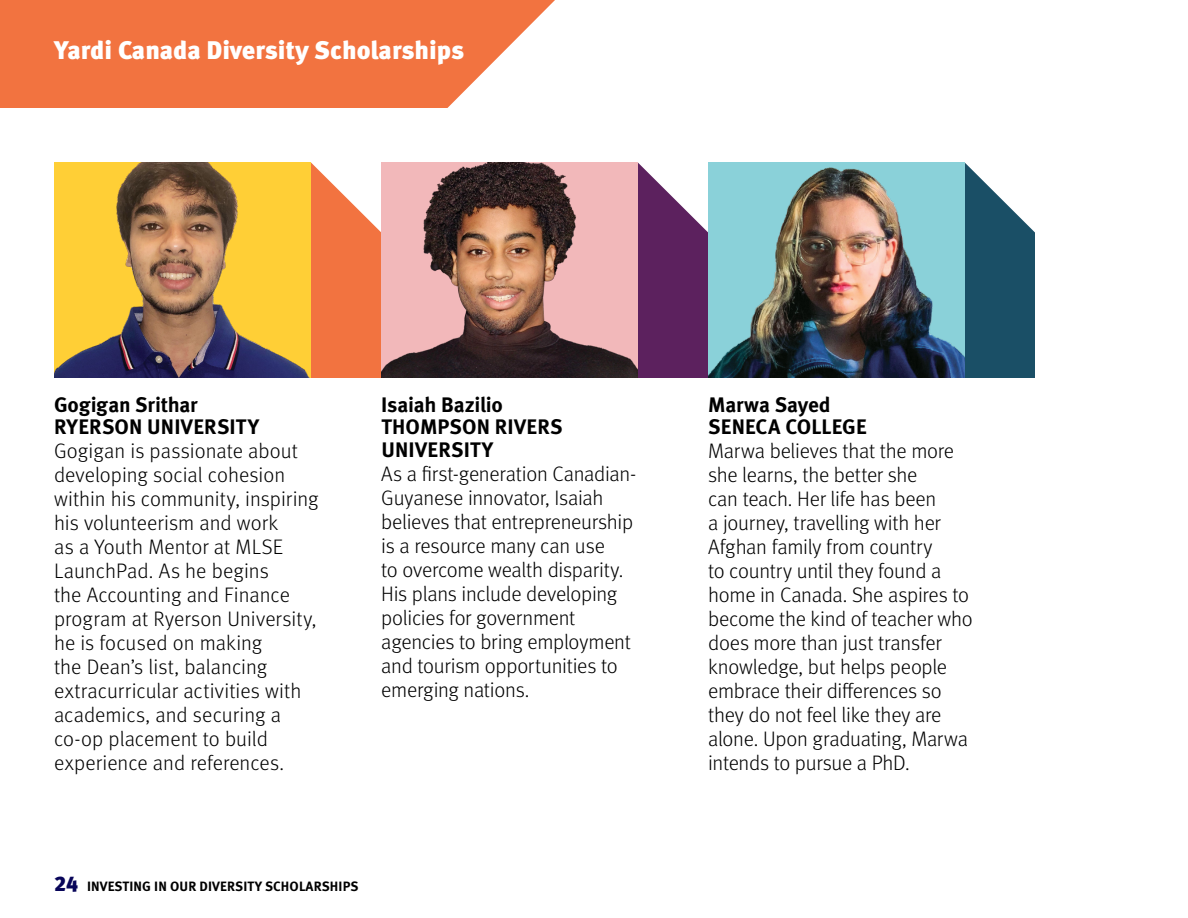
<style>
.page{position:relative;width:1188px;height:918px;background:#fff}
.page>*{position:absolute;margin:0;border:0;box-sizing:border-box;transform-origin:0 0}
.BC_1{font:900 25.5px "Meta Pro";letter-spacing:-.005em;color:#fff}
.BC_3{font:300 21px/24px "Meta Pro";letter-spacing:-.005em;color:#000}
.BC_3-2{font:700 21px/22.5px "Meta Pro";letter-spacing:.005em;color:#000}
.t1{font:700 13.5px "Meta Pro";letter-spacing:.01em;color:#000}
.s1{font-weight:900;font-size:21px;color:#080559}
</style>
<div class="page">
<svg style="left:0;top:0;width:555px;height:108px;background:#f38052"></svg>
<svg style="left:638px;top:162px;width:70px;height:216px"></svg>
<svg style="left:311px;top:162px;width:70px;height:216px"></svg>
<svg style="left:965px;top:163px;width:70px;height:215px"></svg>
<img style="left:381px;top:162px;width:257px;height:216px">
<img style="left:708px;top:162px;width:257px;height:216px">
<img style="left:54px;top:162px;width:256px;height:216px">
<p class="BC_1" style="left:54px;top:30px;width:412px">Yardi Canada Diversity Scholarships</p>
<p class="BC_3-2" style="left:54px;top:392px;width:207px">Gogigan Srithar<br>RYERSON UNIVERSITY</p>
<p class="BC_3" style="left:54px;top:438px;width:266px">Gogigan is passionate about developing social cohesion within his community, inspiring his volunteerism and work<br>as a Youth Mentor at MLSE<br>LaunchPad. As he begins<br>the Accounting and Finance program at Ryerson University, he is focused on making<br>the Dean’s list, balancing extracurricular activities with academics, and securing a co-op placement to build experience and references.</p>
<p class="BC_3-2" style="left:381px;top:392px;width:183px">Isaiah Bazilio<br>THOMPSON RIVERS<br>UNIVERSITY</p>
<p class="BC_3" style="left:381px;top:461px;width:257px">As a first-generation Canadian-<br>Guyanese innovator, Isaiah believes that entrepreneurship is a resource many can use<br>to overcome wealth disparity.<br>His plans include developing policies for government agencies to bring employment and tourism opportunities to emerging nations.</p>
<p class="t1" style="left:54px;top:876px;width:306px"><span class="s1">24</span> INVESTING IN OUR DIVERSITY SCHOLARSHIPS</p>
<p class="BC_3-2" style="left:708px;top:392px;width:160px">Marwa Sayed<br>SENECA COLLEGE</p>
<p class="BC_3" style="left:708px;top:438px;width:266px">Marwa believes that the more she learns, the better she<br>can teach. Her life has been<br>a journey, travelling with her<br>Afghan family from country<br>to country until they found a home in Canada. She aspires to become the kind of teacher who does more than just transfer knowledge, but helps people embrace their differences so they do not feel like they are alone. Upon graduating, Marwa intends to pursue a PhD.</p>
</div>
